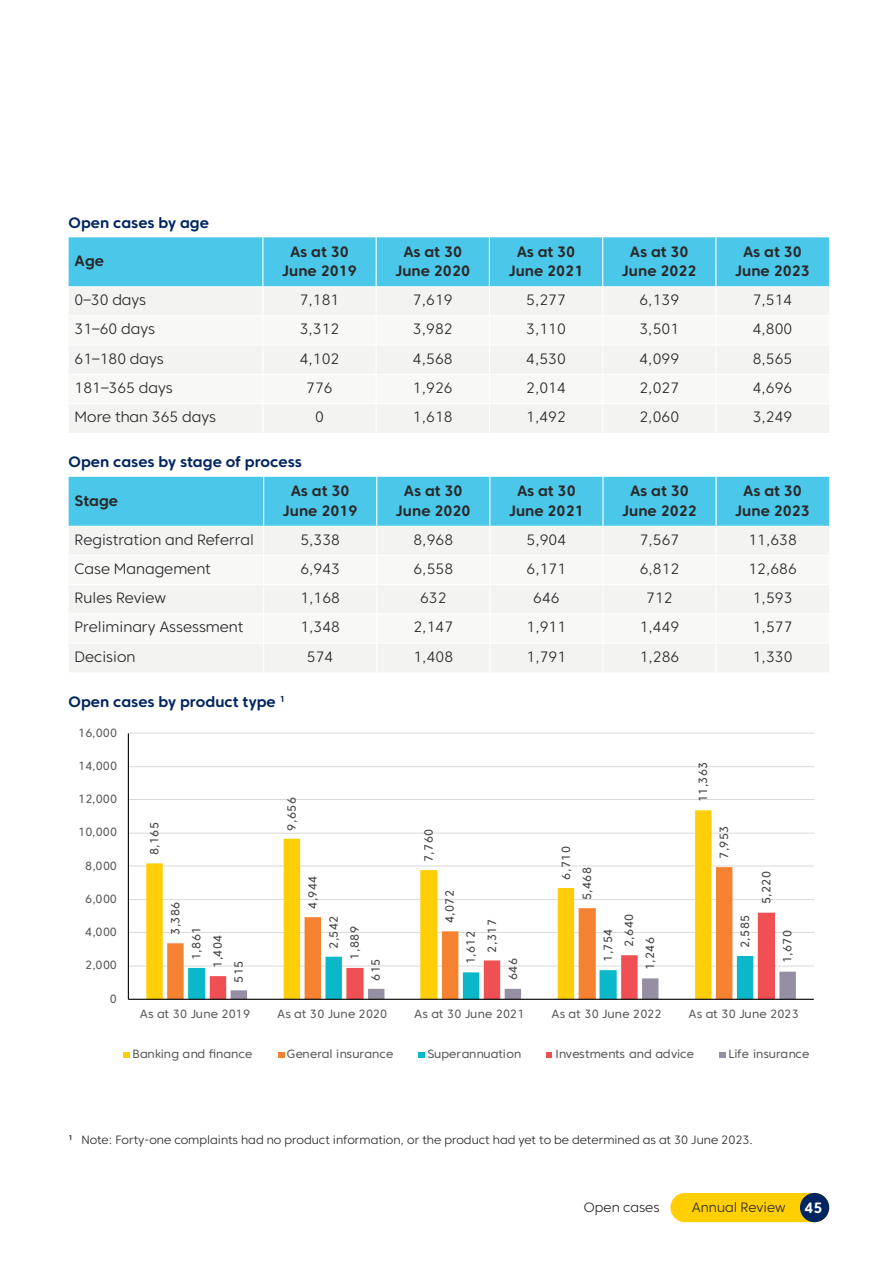
<style>
.page{position:relative;width:893px;height:1263px;background:#fff}
.page>*{position:absolute;margin:0;border:0;box-sizing:border-box;transform-origin:0 0}
.t1{font:300 15px "Core Sans CR 35";color:#292829}
.t2{font:700 15px/19.5px "Core Sans CR 65";color:#292829;text-align:center}
.t3{font:700 15px "Core Sans CR 65";color:#002561}
.t4{font:700 15px "Core Sans CR 65";color:#fff}
.t5{font:300 13.5px "Core Sans CR 35";color:#292829}
.t6{font:12px "Core Sans CR 45";letter-spacing:.015em;color:#595a5a}
.t7{font:12px "Core Sans CR 45";letter-spacing:.03em;color:#414141}
.t8{font:300 12px "Core Sans CR 35";color:#292829}
.t9{font:12px "Core Sans CR 45";letter-spacing:-.005em;color:#595a5a}
.t10{font:12px "Core Sans CR 45";letter-spacing:-.01em;color:#595a5a}
</style>
<div class="page">
<svg style="left:69px;top:237px;width:760px;height:196px"></svg>
<svg style="left:69px;top:477px;width:760px;height:195px"></svg>
<hr style="left:716px;top:642px;width:113px;height:2px;background:#fff">
<hr style="left:715px;top:644px;width:2px;height:28px;background:#fff">
<hr style="left:128px;top:733px;width:686px;height:1px;background:#dad9d9">
<hr style="left:128px;top:766px;width:686px;height:1px;background:#dad9d9">
<hr style="left:128px;top:799px;width:686px;height:1px;background:#dad9d9">
<hr style="left:128px;top:833px;width:686px;height:1px;background:#dad9d9">
<hr style="left:128px;top:866px;width:686px;height:1px;background:#dad9d9">
<hr style="left:128px;top:899px;width:686px;height:1px;background:#dad9d9">
<hr style="left:128px;top:932px;width:686px;height:1px;background:#dad9d9">
<hr style="left:128px;top:966px;width:686px;height:1px;background:#dad9d9">
<svg style="left:146px;top:810px;width:565px;height:189px"></svg>
<svg style="left:167px;top:867px;width:565px;height:132px"></svg>
<svg style="left:210px;top:913px;width:565px;height:43px"></svg>
<svg style="left:188px;top:956px;width:608px;height:43px"></svg>
<hr style="left:128px;top:733px;width:1px;height:266px;background:#000">
<hr style="left:128px;top:999px;width:686px;height:1px;background:#000">
<div style="left:123px;top:1051px;width:7px;height:6px;background:#fecf08"></div>
<svg style="left:278px;top:1052px;width:6px;height:5px"></svg>
<div style="left:418px;top:1051px;width:7px;height:6px;background:#0bb8c9"></div>
<svg style="left:546px;top:1052px;width:6px;height:5px"></svg>
<div style="left:719px;top:1051px;width:7px;height:6px;background:#968fa3"></div>
<div style="left:670px;top:1193px;width:159px;height:29px;background:#ffcf01;border-radius:15px"></div>
<div style="left:800px;top:1193px;width:29px;height:29px;background:#002561;border-radius:50%"></div>
<p class="t3" style="left:69px;top:213px;width:142px">Open cases by age</p>
<p class="t2" style="left:75px;top:251px;width:31px">Age</p>
<p class="t2" style="left:282px;top:241px;width:76px">As at 30<br>June 2019</p>
<p class="t2" style="left:395px;top:241px;width:76px">As at 30<br>June 2020</p>
<p class="t2" style="left:509px;top:241px;width:76px">As at 30<br>June 2021</p>
<p class="t2" style="left:622px;top:241px;width:76px">As at 30<br>June 2022</p>
<p class="t2" style="left:735px;top:241px;width:76px">As at 30<br>June 2023</p>
<p class="t1" style="left:75px;top:291px;width:73px">0–30 days</p>
<p class="t1" style="left:300px;top:291px;width:41px">7,181</p>
<p class="t1" style="left:413px;top:291px;width:41px">7,619</p>
<p class="t1" style="left:526px;top:291px;width:41px">5,277</p>
<p class="t1" style="left:639px;top:291px;width:41px">6,139</p>
<p class="t1" style="left:753px;top:291px;width:41px">7,514</p>
<p class="t1" style="left:75px;top:320px;width:82px">31–60 days</p>
<p class="t1" style="left:300px;top:320px;width:41px">3,312</p>
<p class="t1" style="left:413px;top:320px;width:41px">3,982</p>
<p class="t1" style="left:526px;top:320px;width:41px">3,110</p>
<p class="t1" style="left:639px;top:320px;width:41px">3,501</p>
<p class="t1" style="left:753px;top:320px;width:41px">4,800</p>
<p class="t1" style="left:75px;top:349px;width:91px">61–180 days</p>
<p class="t1" style="left:300px;top:349px;width:41px">4,102</p>
<p class="t1" style="left:413px;top:349px;width:41px">4,568</p>
<p class="t1" style="left:526px;top:349px;width:41px">4,530</p>
<p class="t1" style="left:639px;top:349px;width:41px">4,099</p>
<p class="t1" style="left:753px;top:349px;width:41px">8,565</p>
<p class="t1" style="left:75px;top:378px;width:99px">181–365 days</p>
<p class="t1" style="left:306px;top:378px;width:28px">776</p>
<p class="t1" style="left:413px;top:378px;width:41px">1,926</p>
<p class="t1" style="left:526px;top:378px;width:41px">2,014</p>
<p class="t1" style="left:639px;top:378px;width:41px">2,027</p>
<p class="t1" style="left:753px;top:378px;width:41px">4,696</p>
<p class="t1" style="left:75px;top:408px;width:143px">More than 365 days</p>
<p class="t1" style="left:315px;top:408px;width:10px">0</p>
<p class="t1" style="left:413px;top:408px;width:41px">1,618</p>
<p class="t1" style="left:526px;top:408px;width:41px">1,492</p>
<p class="t1" style="left:639px;top:408px;width:41px">2,060</p>
<p class="t1" style="left:753px;top:408px;width:41px">3,249</p>
<p class="t3" style="left:69px;top:452px;width:235px">Open cases by stage of process</p>
<p class="t2" style="left:75px;top:491px;width:45px">Stage</p>
<p class="t2" style="left:283px;top:481px;width:76px">As at 30<br>June 2019</p>
<p class="t2" style="left:396px;top:481px;width:76px">As at 30<br>June 2020</p>
<p class="t2" style="left:509px;top:481px;width:76px">As at 30<br>June 2021</p>
<p class="t2" style="left:622px;top:481px;width:76px">As at 30<br>June 2022</p>
<p class="t2" style="left:735px;top:481px;width:76px">As at 30<br>June 2023</p>
<p class="t1" style="left:75px;top:530px;width:181px">Registration and Referral</p>
<p class="t1" style="left:300px;top:530px;width:41px">5,338</p>
<p class="t1" style="left:413px;top:530px;width:41px">8,968</p>
<p class="t1" style="left:527px;top:530px;width:41px">5,904</p>
<p class="t1" style="left:640px;top:530px;width:41px">7,567</p>
<p class="t1" style="left:748px;top:530px;width:50px">11,638</p>
<p class="t1" style="left:75px;top:559px;width:138px">Case Management</p>
<p class="t1" style="left:300px;top:559px;width:41px">6,943</p>
<p class="t1" style="left:413px;top:559px;width:41px">6,558</p>
<p class="t1" style="left:527px;top:559px;width:41px">6,171</p>
<p class="t1" style="left:640px;top:559px;width:41px">6,812</p>
<p class="t1" style="left:748px;top:559px;width:50px">12,686</p>
<p class="t1" style="left:75px;top:588px;width:93px">Rules Review</p>
<p class="t1" style="left:300px;top:588px;width:41px">1,168</p>
<p class="t1" style="left:420px;top:588px;width:28px">632</p>
<p class="t1" style="left:533px;top:588px;width:28px">646</p>
<p class="t1" style="left:646px;top:588px;width:28px">712</p>
<p class="t1" style="left:753px;top:588px;width:41px">1,593</p>
<p class="t1" style="left:75px;top:618px;width:170px">Preliminary Assessment</p>
<p class="t1" style="left:300px;top:618px;width:41px">1,348</p>
<p class="t1" style="left:413px;top:618px;width:41px">2,147</p>
<p class="t1" style="left:527px;top:618px;width:41px">1,911</p>
<p class="t1" style="left:640px;top:618px;width:41px">1,449</p>
<p class="t1" style="left:753px;top:618px;width:41px">1,577</p>
<p class="t1" style="left:75px;top:647px;width:62px">Decision</p>
<p class="t1" style="left:307px;top:647px;width:28px">574</p>
<p class="t1" style="left:413px;top:647px;width:41px">1,408</p>
<p class="t1" style="left:527px;top:647px;width:41px">1,791</p>
<p class="t1" style="left:640px;top:647px;width:41px">1,286</p>
<p class="t1" style="left:753px;top:647px;width:41px">1,330</p>
<p class="t3" style="left:69px;top:692px;width:218px">Open cases by product type <sup>1</sup></p>
<p class="t6" style="left:78px;top:725px;width:41px">16,000</p>
<p class="t6" style="left:78px;top:758px;width:41px">14,000</p>
<p class="t6" style="left:78px;top:791px;width:41px">12,000</p>
<p class="t6" style="left:78px;top:825px;width:41px">10,000</p>
<p class="t6" style="left:85px;top:858px;width:33px">8,000</p>
<p class="t6" style="left:85px;top:891px;width:33px">6,000</p>
<p class="t6" style="left:85px;top:924px;width:33px">4,000</p>
<p class="t6" style="left:85px;top:958px;width:33px">2,000</p>
<p class="t6" style="left:110px;top:991px;width:9px">0</p>
<p class="t7" style="left:147px;top:855px;width:35px;rotate:-90deg">8,165</p>
<p class="t7" style="left:168px;top:935px;width:35px;rotate:-90deg">3,386</p>
<p class="t7" style="left:189px;top:960px;width:35px;rotate:-90deg">1,861</p>
<p class="t7" style="left:284px;top:830px;width:35px;rotate:-90deg">9,656</p>
<p class="t7" style="left:421px;top:862px;width:35px;rotate:-90deg">7,760</p>
<p class="t7" style="left:558px;top:879px;width:35px;rotate:-90deg">6,710</p>
<p class="t7" style="left:579px;top:900px;width:35px;rotate:-90deg">5,468</p>
<p class="t7" style="left:305px;top:909px;width:35px;rotate:-90deg">4,944</p>
<p class="t7" style="left:442px;top:923px;width:35px;rotate:-90deg">4,072</p>
<p class="t7" style="left:210px;top:968px;width:35px;rotate:-90deg">1,404</p>
<p class="t7" style="left:347px;top:960px;width:35px;rotate:-90deg">1,889</p>
<p class="t7" style="left:484px;top:952px;width:35px;rotate:-90deg">2,317</p>
<p class="t7" style="left:621px;top:947px;width:35px;rotate:-90deg">2,640</p>
<p class="t7" style="left:326px;top:949px;width:35px;rotate:-90deg">2,542</p>
<p class="t7" style="left:463px;top:964px;width:35px;rotate:-90deg">1,612</p>
<p class="t7" style="left:600px;top:962px;width:35px;rotate:-90deg">1,754</p>
<p class="t7" style="left:231px;top:982px;width:24px;rotate:-90deg">515</p>
<p class="t7" style="left:368px;top:981px;width:24px;rotate:-90deg">615</p>
<p class="t7" style="left:505px;top:980px;width:24px;rotate:-90deg">646</p>
<p class="t7" style="left:695px;top:802px;width:42px;rotate:-90deg">11,363</p>
<p class="t7" style="left:716px;top:859px;width:35px;rotate:-90deg">7,953</p>
<p class="t7" style="left:759px;top:904px;width:35px;rotate:-90deg">5,220</p>
<p class="t7" style="left:738px;top:948px;width:35px;rotate:-90deg">2,585</p>
<p class="t7" style="left:642px;top:970px;width:35px;rotate:-90deg">1,246</p>
<p class="t7" style="left:780px;top:963px;width:35px;rotate:-90deg">1,670</p>
<p class="t6" style="left:140px;top:1006px;width:112px">As at 30 June 2019</p>
<p class="t6" style="left:277px;top:1006px;width:112px">As at 30 June 2020</p>
<p class="t6" style="left:414px;top:1006px;width:112px">As at 30 June 2021</p>
<p class="t6" style="left:551px;top:1006px;width:112px">As at 30 June 2022</p>
<p class="t6" style="left:689px;top:1006px;width:112px">As at 30 June 2023</p>
<p class="t6" style="left:133px;top:1046px;width:121px">Banking and finance</p>
<p class="t6" style="left:287px;top:1046px;width:108px">General insurance</p>
<p class="t6" style="left:427px;top:1046px;width:95px">Superannuation</p>
<p class="t9" style="left:555px;top:1046px;width:140px">Investments and advice</p>
<p class="t10" style="left:728px;top:1046px;width:83px">Life insurance</p>
<p class="t8" style="left:69px;top:1132px;width:686px"><sup>1</sup> Note: Forty-one complaints had no product information, or the product had yet to be determined as at 30 June 2023.</p>
<p class="t5" style="left:584px;top:1199px;width:77px">Open cases</p>
<p class="t5" style="left:692px;top:1199px;width:95px">Annual Review</p>
<p class="t4" style="left:804px;top:1198px;width:20px">45</p>
</div>
